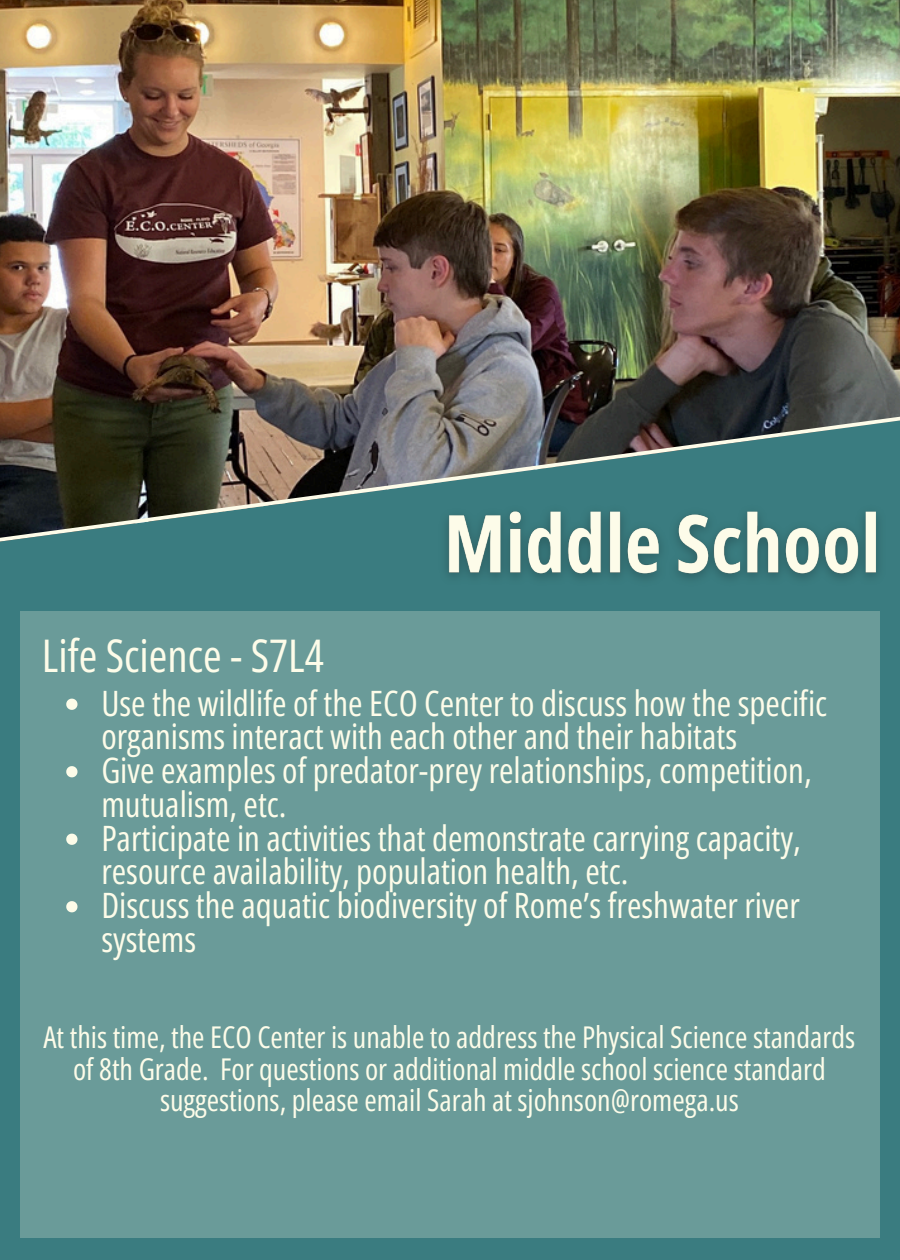
<style>
.page{position:relative;width:900px;height:1260px;background:#3a7c80}
.page>*{position:absolute;margin:0;border:0;box-sizing:border-box;transform-origin:0 0}
.t1{font:45px "Open Sans Condensed";color:#fdfce9}
.t2{font:35px/33.8px "Open Sans Condensed";color:#fdfce9}
.t3{font:30px/32px "Open Sans Condensed";color:#fdfce9;text-align:center}
</style>
<div class="page">
<img style="left:0;top:0;width:900px;height:542px">
<div style="left:20px;top:611px;width:860px;height:626px;background:#6a9b99"></div>
<img style="left:430px;top:487px;width:466px;height:92px">
<svg style="left:66px;top:699px;width:11px;height:11px"></svg>
<svg style="left:66px;top:766px;width:11px;height:11px"></svg>
<svg style="left:66px;top:834px;width:11px;height:11px"></svg>
<svg style="left:66px;top:901px;width:11px;height:11px"></svg>
<h2 class="t1" style="left:42px;top:624px;width:284px">Life Science - S7L4</h2>
<p class="t2" style="left:101px;top:685px;width:727px">Use the wildlife of the ECO Center to discuss how the specific organisms interact with each other and their habitats</p>
<p class="t2" style="left:101px;top:753px;width:712px">Give examples of predator-prey relationships, competition, mutualism, etc.</p>
<p class="t2" style="left:101px;top:820px;width:701px">Participate in activities that demonstrate carrying capacity, resource availability, population health, etc.</p>
<p class="t2" style="left:101px;top:888px;width:700px">Discuss the aquatic biodiversity of Rome’s freshwater river systems</p>
<p class="t3" style="left:43px;top:1020px;width:813px">At this time, the ECO Center is unable to address the Physical Science standards of 8th Grade. For questions or additional middle school science standard suggestions, please email Sarah at sjohnson@romega.us</p>
</div>
